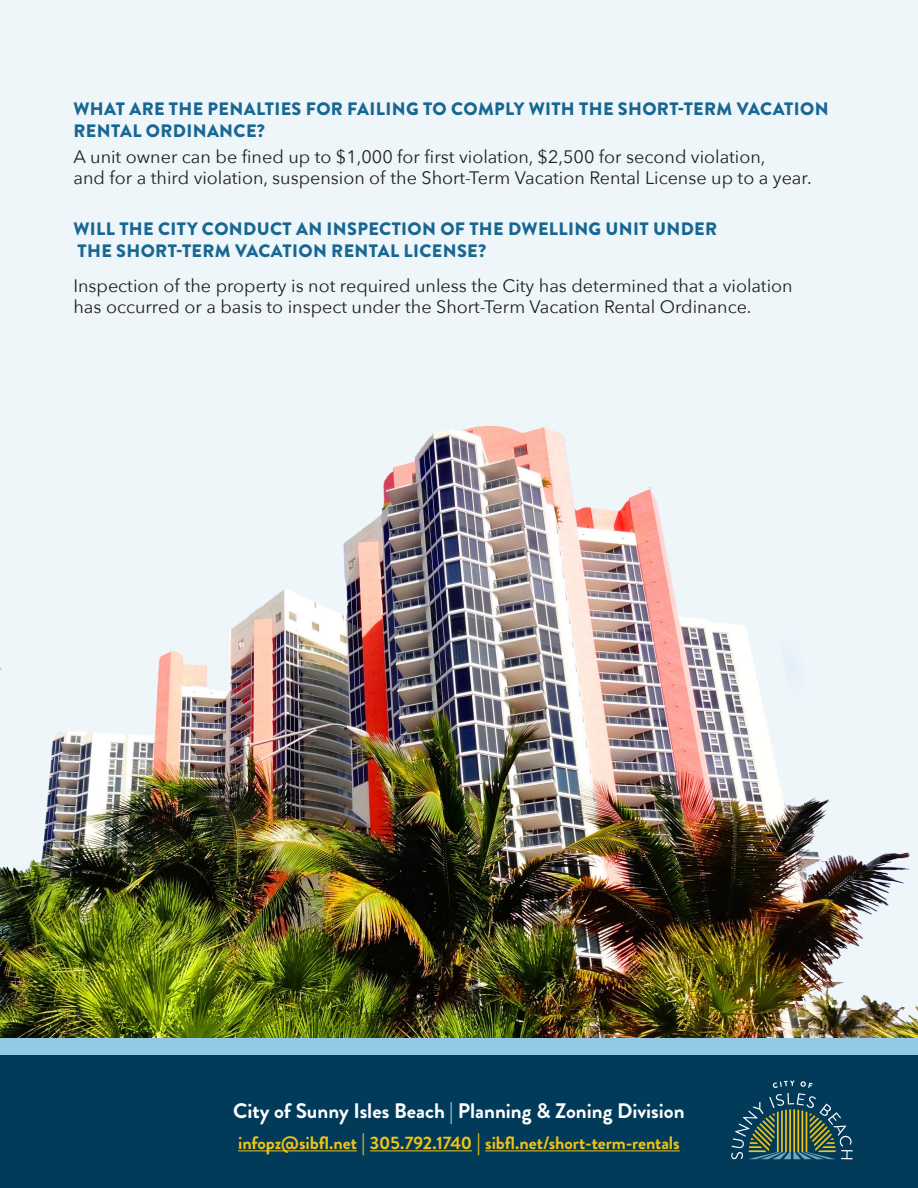
<style>
.page{position:relative;width:918px;height:1188px;background:#fff}
.page>*{position:absolute;margin:0;border:0;box-sizing:border-box;transform-origin:0 0}
.t1{font:700 21px "Brandon Grotesque";color:#fff}
.Answer_p{font:18px/21.6px "Avenir Next";color:#231f20}
.Question_h2{font:900 18px/21.6px "Brandon Grotesque";letter-spacing:.02em;color:#186793}
.t2{font:700 18px "Brandon Grotesque";letter-spacing:-.005em;color:#f1c315}
.s1{font-weight:900;color:#93c9e4}
.s2{font-size:21px}
</style>
<div class="page">
<div style="left:0;top:0;width:918px;height:1100px;background:#eef6fa"></div>
<img style="left:0;top:425px;width:918px;height:614px">
<div style="left:0;top:1039px;width:918px;height:149px;background:#93c9e4"></div>
<div style="left:0;top:1056px;width:918px;height:132px;background:#023b5a"></div>
<hr style="left:238px;top:1150px;width:119px;height:1px;background:#f1c315">
<hr style="left:370px;top:1150px;width:102px;height:1px;background:#f1c315">
<hr style="left:485px;top:1150px;width:195px;height:1px;background:#f1c315">
<svg style="left:731px;top:1081px;width:122px;height:78px"></svg>
<h2 class="Question_h2" style="left:74px;top:99px;width:757px">WHAT ARE THE PENALTIES FOR FAILING TO COMPLY WITH THE SHORT-TERM VACATION<br>RENTAL ORDINANCE?</h2>
<p class="Answer_p" style="left:73px;top:145px;width:740px">A unit owner can be fined up to $1,000 for first violation, $2,500 for second violation,<br>and for a third violation, suspension of the Short-Term Vacation Rental License up to a year.</p>
<h2 class="Question_h2" style="left:74px;top:219px;width:645px">WILL THE CITY CONDUCT AN INSPECTION OF THE DWELLING UNIT UNDER</h2>
<h2 class="Question_h2" style="left:78px;top:240px;width:410px">THE SHORT-TERM VACATION RENTAL LICENSE?</h2>
<p class="Answer_p" style="left:73px;top:274px;width:721px">Inspection of the property is not required unless the City has determined that a violation</p>
<p class="Answer_p" style="left:73px;top:295px;width:680px">has occurred or a basis to inspect under the Short-Term Vacation Rental Ordinance.</p>
<p class="t1" style="left:233px;top:1096px;width:453px">City of Sunny Isles Beach <span class="s1">|</span> Planning &amp; Zoning Division</p>
<p class="t2" style="left:238px;top:1130px;width:443px">infopz@sibfl.net <span class="s2">|</span> 305.792.1740 <span class="s2">|</span> sibfl.net/short-term-rentals</p>
</div>
